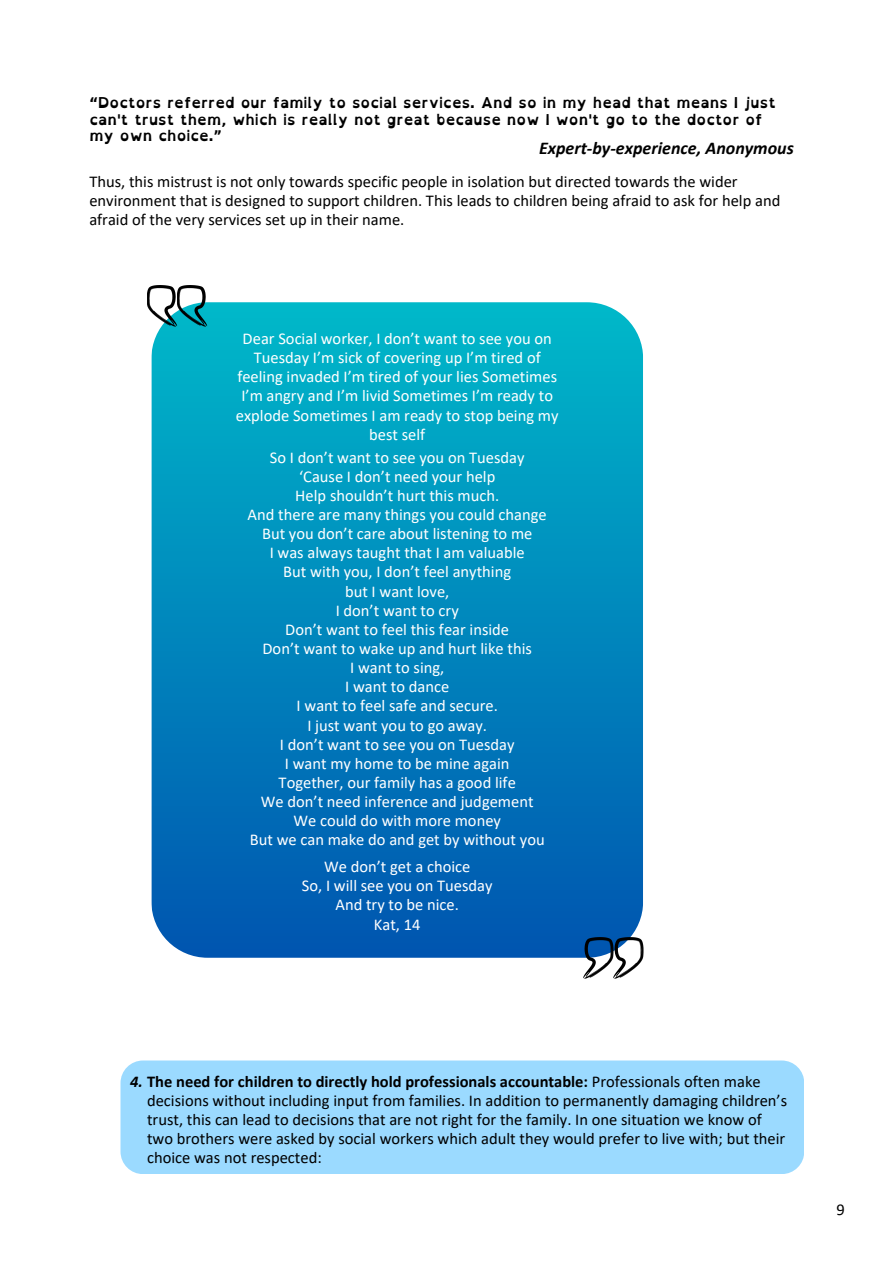
<style>
.page{position:relative;width:894px;height:1264px;background:#fff}
.page>*{position:absolute;margin:0;border:0;box-sizing:border-box;transform-origin:0 0}
.t1{font:italic 700 18px "Calibri";color:#000}
.t2{font:16.5px/19.2px "Calibri";color:#fff;text-align:center}
.t3{font:16.5px/19.2px "Calibri";color:#000}
.t4{font:700 15px/16.8px "Open Dyslexic";color:#000}
.s1{font-weight:700;font-style:italic}
.s2{font-weight:700}
</style>
<div class="page">
<svg style="left:151px;top:302px;width:492px;height:655px;background:#0187bc"></svg>
<svg style="left:583px;top:937px;width:60px;height:41px"></svg>
<svg style="left:147px;top:285px;width:60px;height:41px"></svg>
<div style="left:120px;top:1060px;width:684px;height:114px;background:#9bdaff;border-radius:22px"></div>
<h2 class="t4" style="left:89px;top:94px;width:687px">“Doctors referred our family to social services. And so in my head that means I just can't trust them, which is really not great because now I won't go to the doctor of my own choice.”</h2>
<h2 class="t1" style="left:539px;top:140px;width:256px">Expert-by-experience, Anonymous</h2>
<h2 class="t3" style="left:89px;top:173px;width:692px">Thus, this mistrust is not only towards specific people in isolation but directed towards the wider environment that is designed to support children. This leads to children being afraid to ask for help and afraid of the very services set up in their name.</h2>
<h2 class="t2" style="left:236px;top:330px;width:324px">Dear Social worker, I don’t want to see you on Tuesday I’m sick of covering up I’m tired of feeling invaded I’m tired of your lies Sometimes I’m angry and I’m livid Sometimes I’m ready to explode Sometimes I am ready to stop being my best self</h2>
<h1 class="t2" style="left:247px;top:449px;width:300px">So I don’t want to see you on Tuesday ‘Cause I don’t need your help<br>Help shouldn’t hurt this much.<br>And there are many things you could change<br>But you don’t care about listening to me<br>I was always taught that I am valuable<br>But with you, I don’t feel anything<br>but I want love,<br>I don’t want to cry<br>Don’t want to feel this fear inside<br>Don’t want to wake up and hurt like this<br>I want to sing,<br>I want to dance<br>I want to feel safe and secure.<br>I just want you to go away.<br>I don’t want to see you on Tuesday<br>I want my home to be mine again<br>Together, our family has a good life<br>We don’t need inference and judgement<br>We could do with more money<br>But we can make do and get by without you</h1>
<p class="t2" style="left:302px;top:858px;width:192px">We don’t get a choice<br>So, I will see you on Tuesday<br>And try to be nice.<br>Kat, 14</p>
<p class="t3" style="left:147px;top:1073px;width:641px;text-indent:-17px"><span class="s1">4.</span> <span class="s2">The need for children to directly hold professionals accountable:</span> Professionals often make decisions without including input from families. In addition to permanently damaging children’s trust, this can lead to decisions that are not right for the family. In one situation we know of two brothers were asked by social workers which adult they would prefer to live with; but their choice was not respected:</p>
<p class="t3" style="left:836px;top:1201px;width:10px">9</p>
</div>
